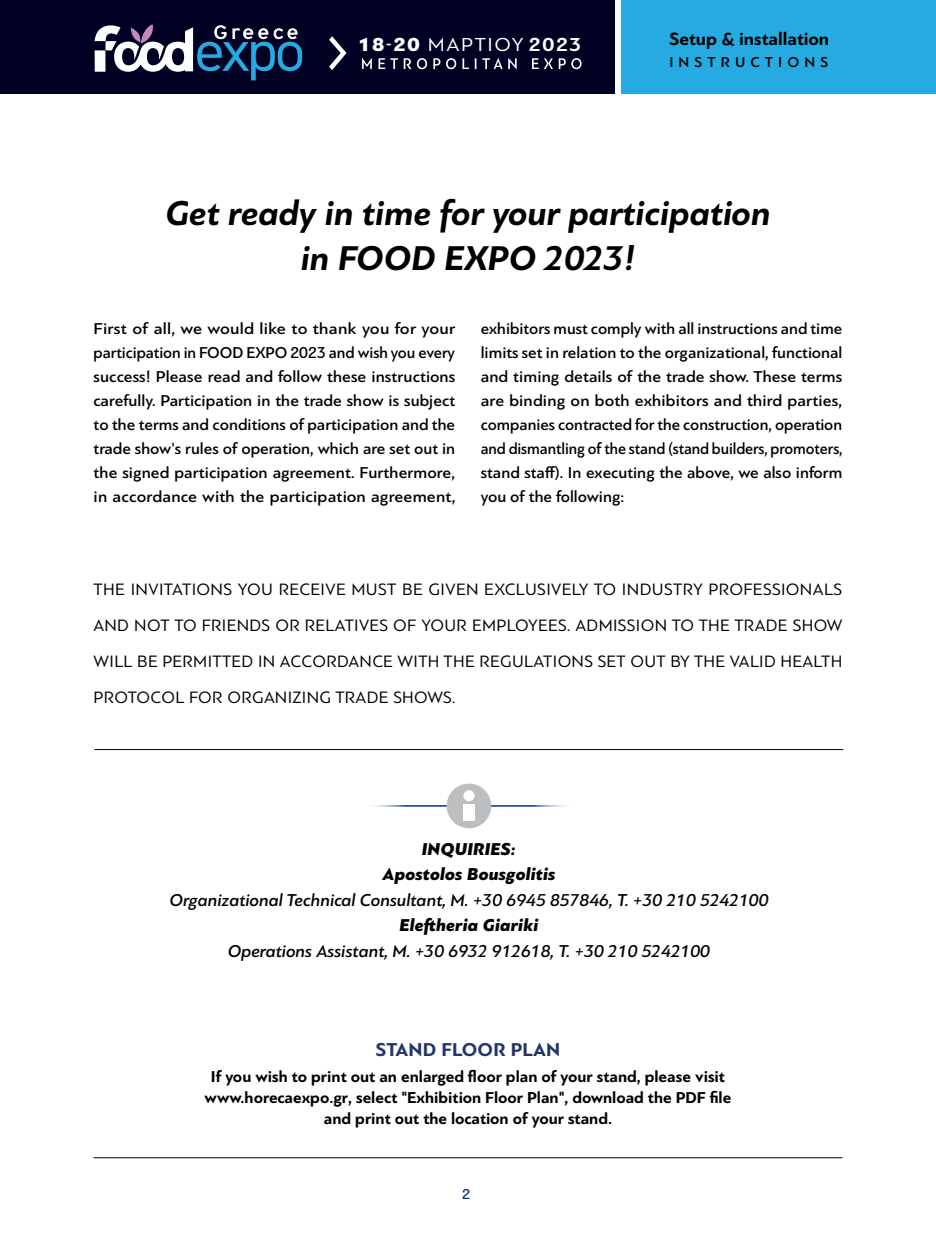
<style>
.page{position:relative;width:936px;height:1234px;background:#fff}
.page>*{position:absolute;margin:0;border:0;box-sizing:border-box;transform-origin:0 0}
.t1{font:italic 700 36px/45.3px "PF Bague Sans Pro";color:#000;text-align:center}
.t2{font:19.65px "PF Bague Sans Pro";letter-spacing:.08em;color:#fff;scale:1.06 1}
.t3{font:700 19.5px "PF Bague Sans Pro";letter-spacing:.01em;color:#22356b}
.t4{font:700 18.45px "PF Bague Sans Pro";color:#000}
.t5{font:italic 500 18px "PF Bague Sans Pro";color:#000}
.t6{font:italic 900 18px/25.5px "PF Bague Sans Pro";letter-spacing:.01em;color:#000;text-align:center}
.t7{font:17.25px/35.8px "PF Bague Sans Pro";letter-spacing:.02em;color:#000;text-align:justify}
.t8{font:500 16.5px/24px "PF Bague Sans Pro";color:#000;text-align:justify;scale:1.06 1}
.t9{font:500 16.5px/24px "PF Bague Sans Pro";color:#000;text-align:justify}
.t10{font:700 16.5px/21px "PF Bague Sans Pro";color:#000;text-align:center}
.t11{font:500 15px "PF Bague Sans Pro";letter-spacing:.34em;color:#000}
.t12{font:500 15px "PF Bague Sans Pro";color:#00377b}
.s1{font-weight:900}
.s2{font-weight:900;font-size:14.1px}
.s3{font-weight:700}
</style>
<div class="page">
<hr style="left:94px;top:749px;width:749px;height:1px;background:#000">
<hr style="left:94px;top:1157px;width:748px;height:1px;background:#000">
<hr style="left:362px;top:805px;width:213px;height:1px;background:#00377b">
<div style="left:446px;top:783px;width:45px;height:45px;background:#bcbec0;border-radius:50%"></div>
<div style="left:463px;top:804px;width:11px;height:17px;background:#fff"></div>
<div style="left:463px;top:790px;width:11px;height:11px;background:#fff;border-radius:50%"></div>
<div style="left:621px;top:0;width:314px;height:94px;background:#25abe2"></div>
<div style="left:0;top:0;width:614px;height:94px;background:#000023"></div>
<svg style="left:329px;top:36px;width:18px;height:34px"></svg>
<svg style="left:95px;top:24px;width:207px;height:56px"></svg>
<svg style="left:362px;top:58px;width:219px;height:11px"></svg>
<p class="t2" style="left:358px;top:33px;width:212px"><span class="s1">18</span><span class="s2">-</span><span class="s1">20</span> ΜΑΡΤΙΟΥ <span class="s3">2023</span></p>
<p class="t4" style="left:669px;top:28px;width:161px">Setup &amp; installation</p>
<p class="t11" style="left:669px;top:54px;width:160px">INSTRUCTIONS</p>
<h1 class="t1" style="left:165px;top:191px;width:606px">Get ready in time for your participation in FOOD EXPO 2023!</h1>
<p class="t8" style="left:94px;top:317px;width:343px">First of all, we would like to thank you for your participation in FOOD EXPO 2023 and wish you every success! Please read and follow these instructions carefully. Participation in the trade show is subject to the terms and conditions of participation and the trade show's rules of operation, which are set out in the signed participation agreement. Furthermore, in accordance with the participation agreement,</p>
<p class="t9" style="left:480px;top:317px;width:363px">exhibitors must comply with all instructions and time limits set in relation to the organizational, functional and timing details of the trade show. These terms are binding on both exhibitors and third parties, companies contracted for the construction, operation and dismantling of the stand (stand builders, promoters, stand staff). In executing the above, we also inform you of the following:</p>
<p class="t7" style="left:94px;top:571px;width:750px">THE INVITATIONS YOU RECEIVE MUST BE GIVEN EXCLUSIVELY TO INDUSTRY PROFESSIONALS AND NOT TO FRIENDS OR RELATIVES OF YOUR EMPLOYEES. ADMISSION TO THE TRADE SHOW WILL BE PERMITTED IN ACCORDANCE WITH THE REGULATIONS SET OUT BY THE VALID HEALTH PROTOCOL FOR ORGANIZING TRADE SHOWS.</p>
<p class="t6" style="left:382px;top:836px;width:174px">INQUIRIES:<br>Apostolos Bousgolitis</p>
<p class="t5" style="left:169px;top:888px;width:600px">Organizational Technical Consultant, M. +30 6945 857846, Τ. +30 210 5242100</p>
<p class="t6" style="left:399px;top:912px;width:140px">Eleftheria Giariki</p>
<p class="t5" style="left:228px;top:939px;width:484px">Operations Αssistant, Μ. +30 6932 912618, Τ. +30 210 5242100</p>
<p class="t3" style="left:376px;top:1037px;width:186px">STAND FLOOR PLAN</p>
<p class="t10" style="left:205px;top:1065px;width:528px">If you wish to print out an enlarged floor plan of your stand, please visit www.horecaexpo.gr, select "Exhibition Floor Plan", download the PDF file and print out the location of your stand.</p>
<p class="t12" style="left:462px;top:1184px;width:10px">2</p>
</div>
